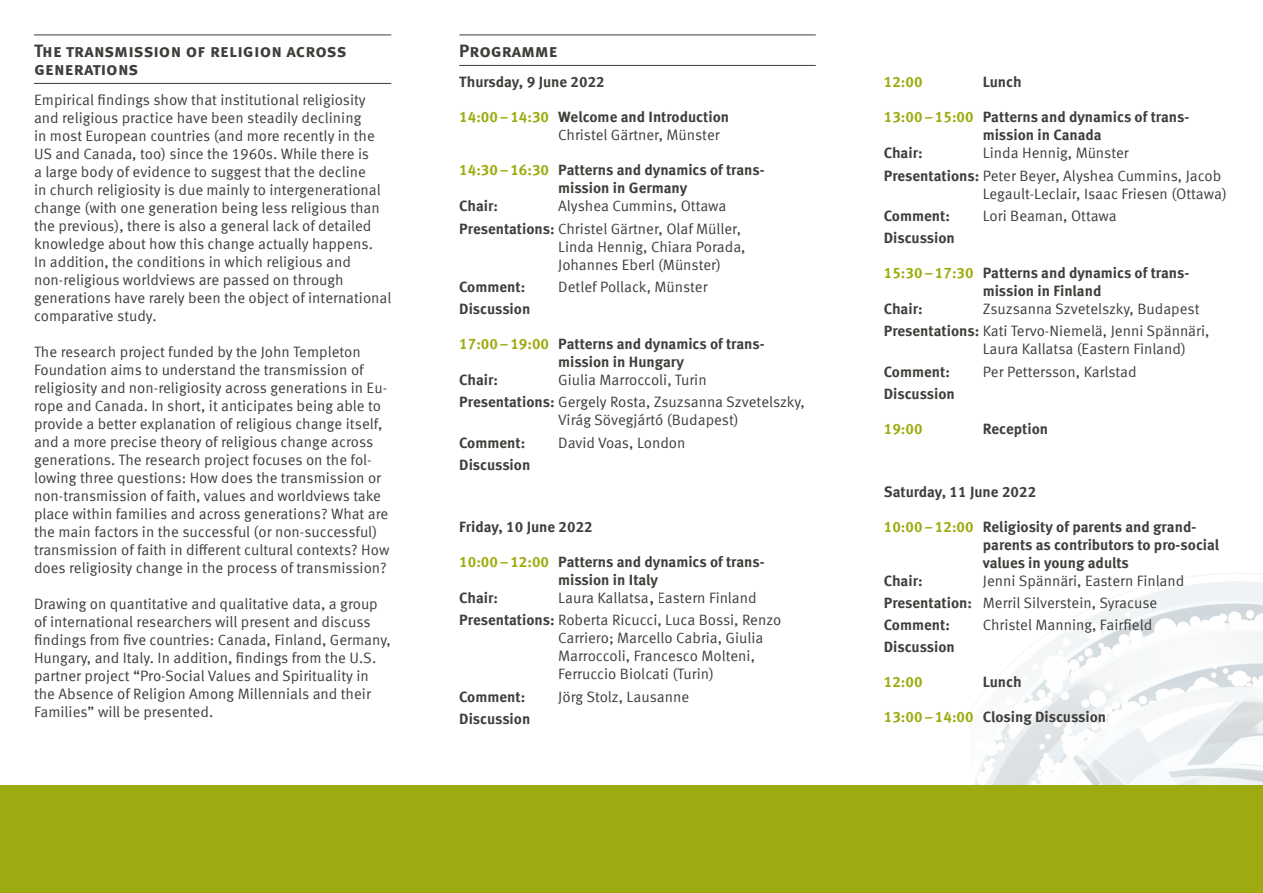
<style>
.page{position:relative;width:1263px;height:893px;background:#fff}
.page>*{position:absolute;margin:0;border:0;box-sizing:border-box;transform-origin:0 0}
.Überschrift_Fließtex{font:700 18px/18px "Meta Sc Offc Pro";color:#3e3e3b}
.Fließtext{font:15px/18px "Meta Offc Pro Norm";color:#3e3e3b}
.Datum__Titel_Vortrag{font:15px/18px "Meta Offc Pro Norm";color:#3e3e3b}
.Datum{font:700 15px/18px "Meta Offc Pro";color:#3e3e3b}
.Datum__Titel_Vortrag-2{font:700 15px "Meta Offc Pro";color:#3e3e3b}
.Datum-2{font:700 15px "Meta Offc Pro";color:#9eab10}
.s1{color:#9eab10}
.s2{font-family:"Meta Offc Pro";font-weight:700}
</style>
<div class="page">
<img style="left:971px;top:573px;width:292px;height:213px">
<div style="left:0;top:786px;width:1263px;height:107px;background:#9eab10"></div>
<hr style="left:459px;top:35px;width:357px;height:1px;background:#3e3e3b">
<hr style="left:459px;top:65px;width:357px;height:1px;background:#3e3e3b">
<hr style="left:34px;top:35px;width:357px;height:1px;background:#3e3e3b">
<hr style="left:34px;top:83px;width:357px;height:1px;background:#3e3e3b">
<svg style="left:650px;top:601px;width:3px;height:5px"></svg>
<p class="Überschrift_Fließtex" style="left:34px;top:40px;width:314px">The transmission of religion across generations</p>
<p class="Fließtext" style="left:34px;top:90px;width:359px">Empirical findings show that institutional religiosity and religious practice have been steadily declining<br>in most European countries (and more recently in the US and Canada, too) since the 1960s. While there is<br>a large body of evidence to suggest that the decline<br>in church religiosity is due mainly to intergenerational change (with one generation being less religious than the previous), there is also a general lack of detailed knowledge about how this change actually happens.<br>In addition, the conditions in which religious and non-religious worldviews are passed on through generations have rarely been the object of international comparative study.</p>
<p class="Fließtext" style="left:34px;top:342px;width:357px">The research project funded by the John Templeton Foundation aims to understand the transmission of religiosity and non-religiosity across generations in Eu&shy;rope and Canada. In short, it anticipates being able to provide a better explanation of religious change itself, and a more precise theory of religious change across generations. The research project focuses on the fol&shy;lowing three questions: How does the transmission or non-transmission of faith, values and worldviews take place within families and across generations? What are the main factors in the successful (or non-successful) transmission of faith in different cultural contexts? How does religiosity change in the process of transmission?</p>
<p class="Fließtext" style="left:34px;top:594px;width:358px">Drawing on quantitative and qualitative data, a group of international researchers will present and discuss findings from five countries: Canada, Finland, Germany, Hungary, and Italy. In addition, findings from the U.S. partner project “Pro-Social Values and Spirituality in the Absence of Religion Among Millennials and their Families” will be presented.</p>
<p class="Überschrift_Fließtex" style="left:459px;top:40px;width:100px">Programme</p>
<p class="Datum__Titel_Vortrag-2" style="left:459px;top:70px;width:147px">Thursday, 9 June 2022</p>
<p class="Datum" style="left:459px;top:107px;width:271px"><span class="s1">14:00–14:30</span> Welcome and Introduction</p>
<p class="Datum__Titel_Vortrag" style="left:558px;top:125px;width:163px">Christel Gärtner, Münster</p>
<p class="Datum" style="left:558px;top:160px;width:208px;text-indent:-99px"><span class="s1">14:30–16:30</span> Patterns and dynamics of trans&shy;mission in Germany</p>
<p class="Datum__Titel_Vortrag-2" style="left:459px;top:194px;width:40px">Chair:</p>
<p class="Datum__Titel_Vortrag" style="left:558px;top:196px;width:170px">Alyshea Cummins, Ottawa</p>
<p class="Datum__Titel_Vortrag" style="left:558px;top:218px;width:189px;text-indent:-99px"><span class="s2">Presentations:</span> Christel Gärtner, Olaf Müller,<br>Linda Hennig, Chiara Porada,<br>Johannes Eberl (Münster)</p>
<p class="Datum__Titel_Vortrag-2" style="left:459px;top:275px;width:68px">Comment:</p>
<p class="Datum__Titel_Vortrag" style="left:558px;top:277px;width:151px">Detlef Pollack, Münster</p>
<p class="Datum__Titel_Vortrag-2" style="left:459px;top:297px;width:73px">Discussion</p>
<p class="Datum" style="left:558px;top:334px;width:208px;text-indent:-99px"><span class="s1">17:00–19:00</span> Patterns and dynamics of trans&shy;mission in Hungary</p>
<p class="Datum__Titel_Vortrag-2" style="left:459px;top:368px;width:40px">Chair:</p>
<p class="Datum__Titel_Vortrag" style="left:558px;top:370px;width:150px">Giulia Marroccoli, Turin</p>
<p class="Datum__Titel_Vortrag" style="left:558px;top:392px;width:248px;text-indent:-99px"><span class="s2">Presentations:</span> Gergely Rosta, Zsuzsanna Szvetelszky,<br>Virág Sövegjártó (Budapest)</p>
<p class="Datum__Titel_Vortrag-2" style="left:459px;top:431px;width:68px">Comment:</p>
<p class="Datum__Titel_Vortrag" style="left:558px;top:432px;width:129px">David Voas, London</p>
<p class="Datum__Titel_Vortrag-2" style="left:459px;top:453px;width:73px">Discussion</p>
<p class="Datum__Titel_Vortrag-2" style="left:459px;top:515px;width:135px">Friday, 10 June 2022</p>
<p class="Datum" style="left:459px;top:552px;width:307px;text-align:center"><span class="s1">10:00–12:00</span> Patterns and dynamics of trans&shy;mission in Italy</p>
<p class="Datum__Titel_Vortrag-2" style="left:459px;top:586px;width:40px">Chair:</p>
<p class="Datum__Titel_Vortrag" style="left:558px;top:588px;width:205px">Laura Kallatsa (Eastern Finland)</p>
<p class="Datum__Titel_Vortrag" style="left:558px;top:610px;width:225px;text-indent:-99px"><span class="s2">Presentations:</span> Roberta Ricucci, Luca Bossi, Renzo Carriero; Marcello Cabria, Giulia Marroccoli, Francesco Molteni, Ferruccio Biolcati (Turin)</p>
<p class="Datum__Titel_Vortrag-2" style="left:459px;top:685px;width:68px">Comment:</p>
<p class="Datum__Titel_Vortrag" style="left:558px;top:686px;width:132px">Jörg Stolz, Lausanne</p>
<p class="Datum__Titel_Vortrag-2" style="left:459px;top:707px;width:73px">Discussion</p>
<p class="Datum-2" style="left:884px;top:70px;width:40px">12:00</p>
<p class="Datum" style="left:983px;top:72px;width:40px">Lunch</p>
<p class="Datum" style="left:983px;top:107px;width:208px;text-indent:-99px"><span class="s1">13:00–15:00</span> Patterns and dynamics of trans&shy;mission in Canada</p>
<p class="Datum__Titel_Vortrag-2" style="left:884px;top:142px;width:40px">Chair:</p>
<p class="Datum__Titel_Vortrag" style="left:983px;top:143px;width:148px">Linda Hennig, Münster</p>
<p class="Datum__Titel_Vortrag" style="left:983px;top:166px;width:246px;text-indent:-99px"><span class="s2">Presentations:</span> Peter Beyer, Alyshea Cummins, Jacob<br>Legault-Leclair, Isaac Friesen (Ottawa)</p>
<p class="Datum__Titel_Vortrag-2" style="left:884px;top:204px;width:68px">Comment:</p>
<p class="Datum__Titel_Vortrag" style="left:983px;top:206px;width:135px">Lori Beaman, Ottawa</p>
<p class="Datum__Titel_Vortrag-2" style="left:884px;top:226px;width:73px">Discussion</p>
<p class="Datum" style="left:983px;top:263px;width:208px;text-indent:-99px"><span class="s1">15:30–17:30</span> Patterns and dynamics of trans&shy;mission in Finland</p>
<p class="Datum__Titel_Vortrag-2" style="left:884px;top:297px;width:40px">Chair:</p>
<p class="Datum__Titel_Vortrag" style="left:983px;top:299px;width:218px">Zsuzsanna Szvetelszky, Budapest</p>
<p class="Datum__Titel_Vortrag" style="left:983px;top:321px;width:228px;text-indent:-99px"><span class="s2">Presentations:</span> Kati Tervo-Niemelä, Jenni Spännäri,<br>Laura Kallatsa (Eastern Finland)</p>
<p class="Datum__Titel_Vortrag-2" style="left:884px;top:360px;width:68px">Comment:</p>
<p class="Datum__Titel_Vortrag" style="left:983px;top:362px;width:155px">Per Pettersson, Karlstad</p>
<p class="Datum__Titel_Vortrag-2" style="left:884px;top:382px;width:73px">Discussion</p>
<p class="Datum-2" style="left:884px;top:417px;width:40px">19:00</p>
<p class="Datum" style="left:983px;top:419px;width:67px">Reception</p>
<p class="Datum__Titel_Vortrag-2" style="left:884px;top:480px;width:154px">Saturday, 11 June 2022</p>
<p class="Datum" style="left:983px;top:516px;width:238px;text-indent:-99px"><span class="s1">10:00–12:00</span> Religiosity of parents and grand&shy;parents as contributors to pro-social values in young adults</p>
<p class="Datum__Titel_Vortrag-2" style="left:884px;top:569px;width:40px">Chair:</p>
<p class="Datum__Titel_Vortrag" style="left:983px;top:570px;width:203px">Jenni Spännäri, Eastern Finland</p>
<p class="Datum__Titel_Vortrag" style="left:884px;top:593px;width:275px"><span class="s2">Presentation:</span> Merril Silverstein, Syracuse</p>
<p class="Datum__Titel_Vortrag-2" style="left:884px;top:613px;width:68px">Comment:</p>
<p class="Datum__Titel_Vortrag" style="left:983px;top:615px;width:171px">Christel Manning, Fairfield</p>
<p class="Datum__Titel_Vortrag-2" style="left:884px;top:635px;width:73px">Discussion</p>
<p class="Datum-2" style="left:884px;top:670px;width:40px">12:00</p>
<p class="Datum" style="left:983px;top:672px;width:40px">Lunch</p>
<p class="Datum" style="left:884px;top:707px;width:224px"><span class="s1">13:00–14:00</span> Closing Discussion</p>
</div>
